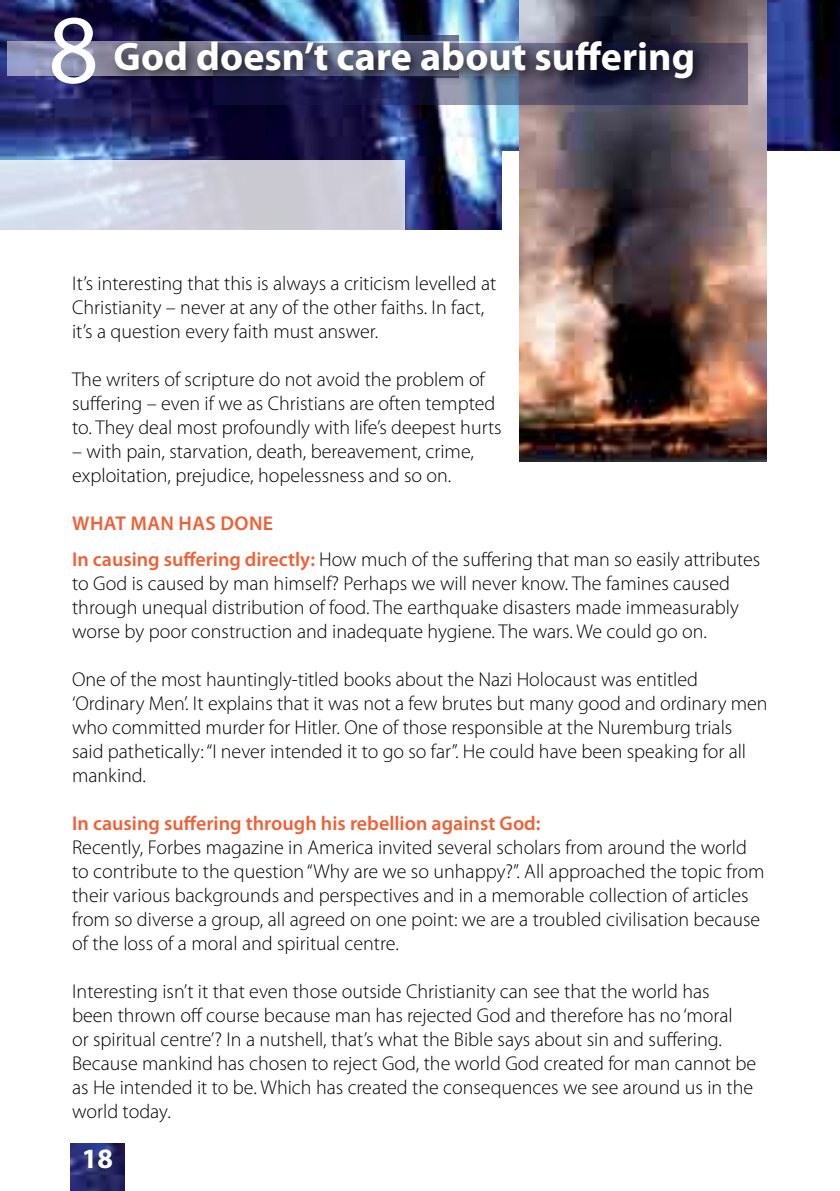
<style>
.page{position:relative;width:840px;height:1191px;background:#fff}
.page>*{position:absolute;margin:0;border:0;box-sizing:border-box;transform-origin:0 0}
.t1{font:98.6px "Myriad Pro";color:#fff}
.t2{font:700 40px "Myriad Pro";color:#fff}
.t3{font:700 28px "Myriad Pro";color:#fff}
.t4{font:300 20px/24px "Myriad Pro";color:#000}
.t5{font:600 20px "Myriad Pro";color:#f16035}
.s1{font-weight:600;color:#f16035}
</style>
<div class="page">
<img style="left:0;top:0;width:839px;height:230px">
<div style="left:502px;top:151px;width:337px;height:318px;background:#fff"></div>
<svg style="left:8px;top:41px;width:100px;height:34px"></svg>
<svg style="left:0;top:160px;width:404px;height:70px;fill:#cfcfdb"></svg>
<img style="left:519px;top:0;width:247px;height:462px">
<svg style="left:213px;top:44px;width:534px;height:61px"></svg>
<div style="left:108px;top:33px;width:599px;height:58px;background:#000;opacity:.75"></div>
<img style="left:71px;top:1143px;width:54px;height:48px">
<h1 class="t1" style="left:48px;top:-11px;width:52px">8</h1>
<h2 class="t2" style="left:113px;top:30px;width:583px">God doesn’t care about suffering</h2>
<p class="t4" style="left:72px;top:271px;width:425px">It’s interesting that this is always a criticism levelled at<br>Christianity – never at any of the other faiths. In fact, it’s a question every faith must answer.</p>
<p class="t4" style="left:72px;top:367px;width:431px">The writers of scripture do not avoid the problem of suffering – even if we as Christians are often tempted to. They deal most profoundly with life’s deepest hurts</p>
<p class="t4" style="left:72px;top:439px;width:403px">– with pain, starvation, death, bereavement, crime, exploitation, prejudice, hopelessness and so on.</p>
<p class="t5" style="left:72px;top:511px;width:119px">What Man Has</p>
<p class="t4" style="left:72px;top:505px;width:689px;line-height:36px;text-indent:148px"><span class="s1">Done<br>In causing suffering directly:</span> How much of the suffering that man so easily attributes</p>
<p class="t4" style="left:72px;top:571px;width:668px">to God is caused by man himself? Perhaps we will never know. The famines caused through unequal distribution of food. The earthquake disasters made immeasurably worse by poor construction and inadequate hygiene. The wars. We could go on.</p>
<p class="t4" style="left:72px;top:667px;width:696px">One of the most hauntingly-titled books about the Nazi Holocaust was entitled ‘Ordinary Men’. It explains that it was not a few brutes but many good and ordinary men who committed murder for Hitler. One of those responsible at the Nuremburg trials said pathetically: “I never intended it to go so far”. He could have been speaking for all mankind.</p>
<p class="t5" style="left:72px;top:811px;width:470px">In causing suffering through his rebellion against God:</p>
<p class="t4" style="left:72px;top:835px;width:693px">Recently, Forbes magazine in America invited several scholars from around the world to contribute to the question “Why are we so unhappy?”. All approached the topic from their various backgrounds and perspectives and in a memorable collection of articles from so diverse a group, all agreed on one point: we are a troubled civilisation because of the loss of a moral and spiritual centre.</p>
<p class="t4" style="left:72px;top:979px;width:685px">Interesting isn’t it that even those outside Christianity can see that the world has<br>been thrown off course because man has rejected God and therefore has no ‘moral<br>or spiritual centre’? In a nutshell, that’s what the Bible says about sin and suffering.<br>Because mankind has chosen to reject God, the world God created for man cannot be as He intended it to be. Which has created the consequences we see around us in the world today.</p>
<h3 class="t3" style="left:82px;top:1139px;width:33px">18</h3>
</div>
